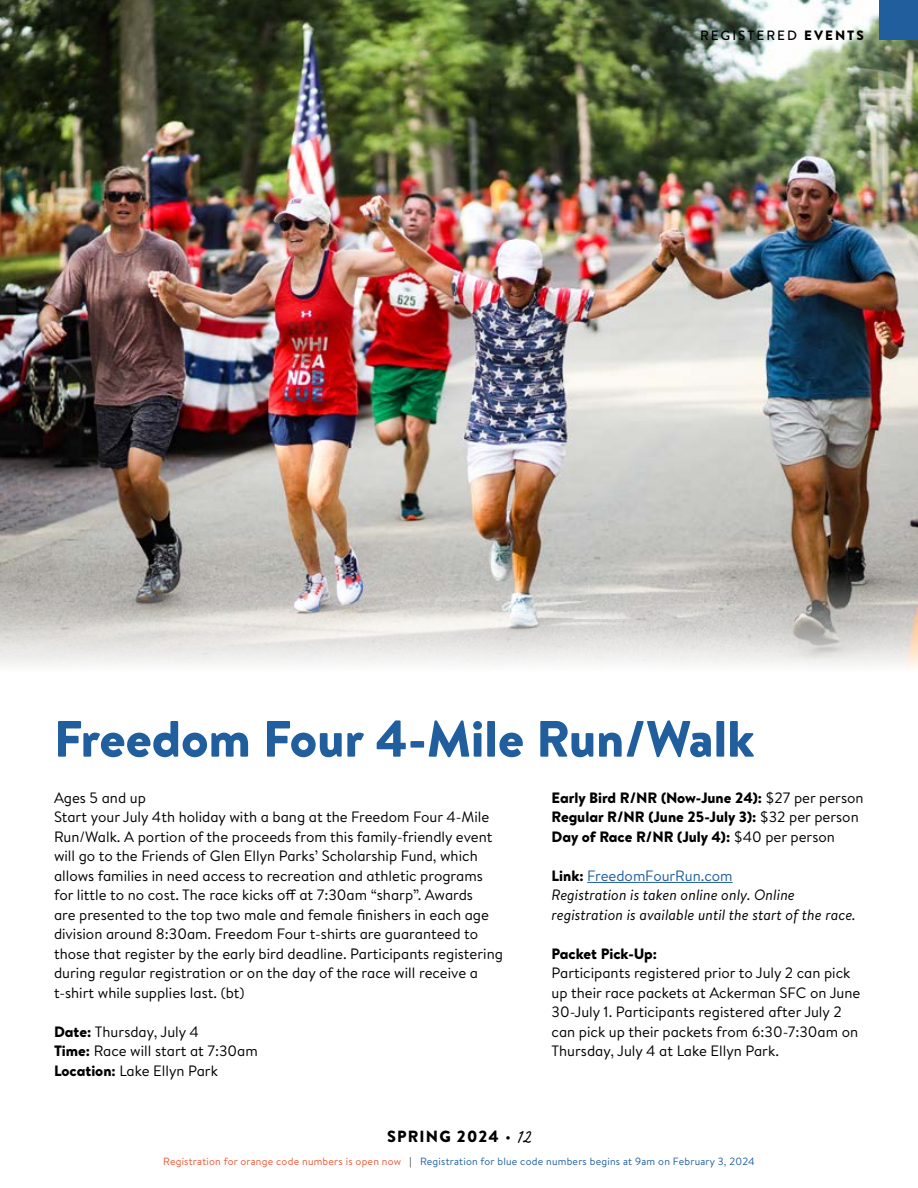
<style>
.page{position:relative;width:918px;height:1188px;background:#fff}
.page>*{position:absolute;margin:0;border:0;box-sizing:border-box;transform-origin:0 0}
.t1{font:900 51px "Brandon Text";color:#215e9e}
.t2{font:900 16.2px "Brandon Text";letter-spacing:.07em;color:#000}
.t3{font:15px/19.5px "Brandon Text";color:#000}
.t4{font:900 15px/19.5px "Brandon Text";color:#000}
.t5{font:italic 15px/19.5px "Brandon Text";color:#000}
.t6{font:500 13.5px "Brandon Text";letter-spacing:.15em;color:#000}
.t7{font:10.5px "Brandon Text";letter-spacing:.02em;color:#215e9e}
.s1{font-weight:900}
.s2{font-weight:400}
.s3{font-weight:900;font-style:normal}
.s4{font-style:normal;color:#215e9e}
.s5{font-family:"Supa Mega Fantastic";font-weight:400;font-size:21.6px}
.s6{color:#ed5735}
.s7{color:#000}
</style>
<div class="page">
<img style="left:0;top:0;width:918px;height:668px">
<div style="left:880px;top:0;width:38px;height:40px;background:#215e9e"></div>
<hr style="left:587px;top:882px;width:146px;height:1px;background:#215e9e">
<p class="t6" style="left:700px;top:26px;width:165px">REGISTERED <span class="s1">EVENTS</span></p>
<h1 class="t1" style="left:54px;top:703px;width:702px">Freedom Four 4-Mile Run/Walk</h1>
<p class="t3" style="left:54px;top:787px;width:451px">Ages 5 and up<br>Start your July 4th holiday with a bang at the Freedom Four 4-Mile Run/Walk. A portion of the proceeds from this family-friendly event will go to the Friends of Glen Ellyn Parks’ Scholarship Fund, which allows families in need access to recreation and athletic programs for little to no cost. The race kicks off at 7:30am “sharp”. Awards<br>are presented to the top two male and female finishers in each age division around 8:30am. Freedom Four t-shirts are guaranteed to those that register by the early bird deadline. Participants registering during regular registration or on the day of the race will receive a t-shirt while supplies last. (bt)</p>
<p class="t3" style="left:54px;top:1021px;width:205px"><span class="s1">Date:</span> Thursday, July 4<br><span class="s1">Time:</span> Race will start at 7:30am<br><span class="s1">Location:</span> Lake Ellyn Park</p>
<p class="t4" style="left:552px;top:788px;width:314px">Early Bird R/NR (Now-June 24): <span class="s2">$27 per person<br></span>Regular R/NR (June 25-July 3): <span class="s2">$32 per person<br></span>Day of Race R/NR (July 4): <span class="s2">$40 per person</span></p>
<p class="t5" style="left:552px;top:866px;width:306px"><span class="s3">Link:</span> <span class="s4">FreedomFourRun.com<br></span>Registration is taken online only. Online registration is available until the start of the race.</p>
<p class="t4" style="left:552px;top:944px;width:107px">Packet Pick-Up:</p>
<p class="t3" style="left:552px;top:963px;width:310px">Participants registered prior to July 2 can pick up their race packets at Ackerman SFC on June 30-July 1. Participants registered after July 2 can pick up their packets from 6:30-7:30am on Thursday, July 4 at Lake Ellyn Park.</p>
<p class="t2" style="left:387px;top:1124px;width:145px">SPRING 2024 <span class="s2">•</span> <span class="s5">12</span></p>
<p class="t7" style="left:163px;top:1154px;width:593px"><span class="s6">Registration for orange code numbers is open now</span> <span class="s7">|</span> Registration for blue code numbers begins at 9am on February 3, 2024</p>
</div>
